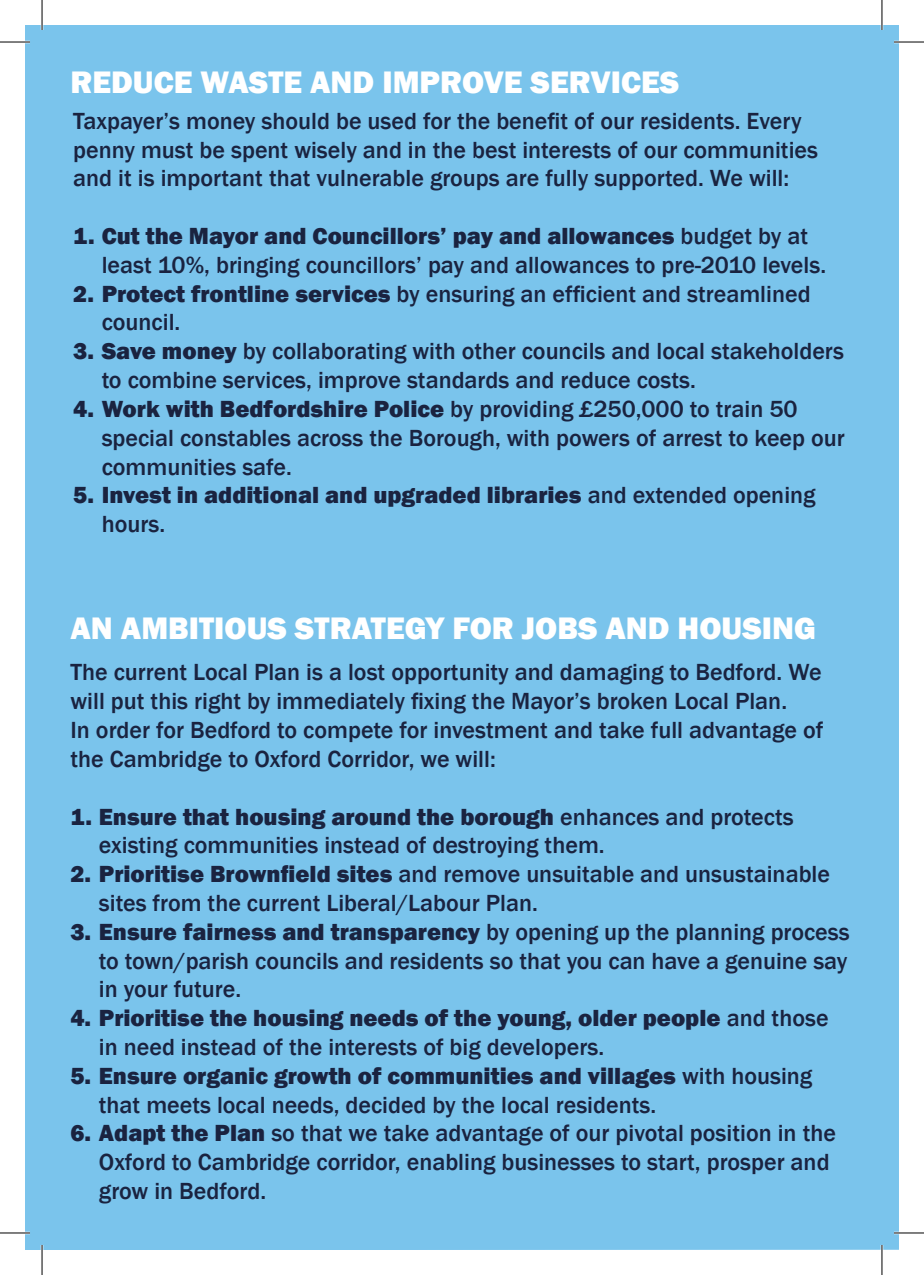
<style>
.page{position:relative;width:924px;height:1275px;background:#fff}
.page>*{position:absolute;margin:0;border:0;box-sizing:border-box;transform-origin:0 0}
.t1{font:800 32px "Franklin Gothic";color:#fff}
.t2{font:500 24px/28.8px "Franklin Gothic";color:#1a2340}
.t3{font:800 24px/28.8px "Franklin Gothic";color:#1a2340}
.s1{font-weight:800}
.s2{font-weight:500}
</style>
<div class="page">
<div style="left:25px;top:25px;width:873px;height:1225px;background:#7ac4ec"></div>
<hr style="left:0;top:41px;width:30px;height:2px;background:#fff">
<hr style="left:893px;top:41px;width:30px;height:2px;background:#fff">
<hr style="left:0;top:1231px;width:30px;height:3px;background:#fff">
<hr style="left:893px;top:1231px;width:30px;height:3px;background:#fff">
<hr style="left:41px;top:0;width:2px;height:30px;background:#fff">
<hr style="left:41px;top:1245px;width:2px;height:30px;background:#fff">
<hr style="left:880px;top:0;width:2px;height:30px;background:#fff">
<hr style="left:880px;top:1245px;width:2px;height:30px;background:#fff">
<hr style="left:0;top:42px;width:30px;height:1px;background:#000">
<hr style="left:893px;top:42px;width:30px;height:1px;background:#000">
<hr style="left:0;top:1232px;width:30px;height:1px;background:#000">
<hr style="left:893px;top:1232px;width:30px;height:1px;background:#000">
<hr style="left:42px;top:0;width:1px;height:30px;background:#000">
<hr style="left:42px;top:1245px;width:1px;height:30px;background:#000">
<hr style="left:881px;top:0;width:1px;height:30px;background:#000">
<hr style="left:881px;top:1245px;width:1px;height:30px;background:#000">
<p class="t1" style="left:70px;top:61px;width:610px">REDUCE WASTE AND IMPROVE SERVICES</p>
<p class="t2" style="left:73px;top:107px;width:745px">Taxpayer’s money should be used for the benefit of our residents. Every penny must be spent wisely and in the best interests of our communities and it is important that vulnerable groups are fully supported. We will:</p>
<p class="t2" style="left:102px;top:222px;width:725px;text-indent:-28px"><span class="s1">1. Cut the Mayor and Councillors’ pay and allowances</span> budget by at least 10%, bringing councillors’ pay and allowances to pre-2010 levels.</p>
<p class="t2" style="left:102px;top:279px;width:710px;text-indent:-28px"><span class="s1">2. Protect frontline services</span> by ensuring an efficient and streamlined council.</p>
<p class="t2" style="left:102px;top:337px;width:743px;text-indent:-28px"><span class="s1">3. Save money</span> by collaborating with other councils and local stakeholders to combine services, improve standards and reduce costs.</p>
<p class="t2" style="left:102px;top:395px;width:744px;text-indent:-28px"><span class="s1">4. Work with Bedfordshire Police</span> by providing £250,000 to train 50 special constables across the Borough, with powers of arrest to keep our communities safe.</p>
<p class="t3" style="left:102px;top:481px;width:715px;text-indent:-28px">5. Invest in additional and upgraded libraries <span class="s2">and extended opening hours.</span></p>
<p class="t1" style="left:70px;top:607px;width:746px">AN AMBITIOUS STRATEGY FOR JOBS AND HOUSING</p>
<p class="t2" style="left:70px;top:658px;width:752px">The current Local Plan is a lost opportunity and damaging to Bedford. We will put this right by immediately fixing the Mayor’s broken Local Plan.</p>
<p class="t2" style="left:70px;top:716px;width:754px">In order for Bedford to compete for investment and take full advantage of the Cambridge to Oxford Corridor, we will:</p>
<p class="t2" style="left:99px;top:802px;width:696px;text-indent:-28px"><span class="s1">1. Ensure that housing around the borough</span> enhances and protects existing communities instead of destroying them.</p>
<p class="t2" style="left:99px;top:860px;width:732px;text-indent:-28px"><span class="s1">2. Prioritise Brownfield sites</span> and remove unsuitable and unsustainable sites from the current Liberal/Labour Plan.</p>
<p class="t2" style="left:99px;top:917px;width:751px;text-align:justify;text-indent:-28px"><span class="s1">3. Ensure fairness and transparency</span> by opening up the planning process to town/parish councils and residents so that you can have a genuine say in your future.</p>
<p class="t2" style="left:99px;top:1004px;width:730px;text-indent:-28px"><span class="s1">4. Prioritise the housing needs of the young, older people</span> and those in need instead of the interests of big developers.</p>
<p class="t2" style="left:99px;top:1061px;width:714px;text-indent:-28px"><span class="s1">5. Ensure organic growth of communities and villages</span> with housing that meets local needs, decided by the local residents.</p>
<p class="t2" style="left:99px;top:1119px;width:738px;text-indent:-28px"><span class="s1">6. Adapt the Plan</span> so that we take advantage of our pivotal position in the<br>Oxford to Cambridge corridor, enabling businesses to start, prosper and grow in Bedford.</p>
</div>
